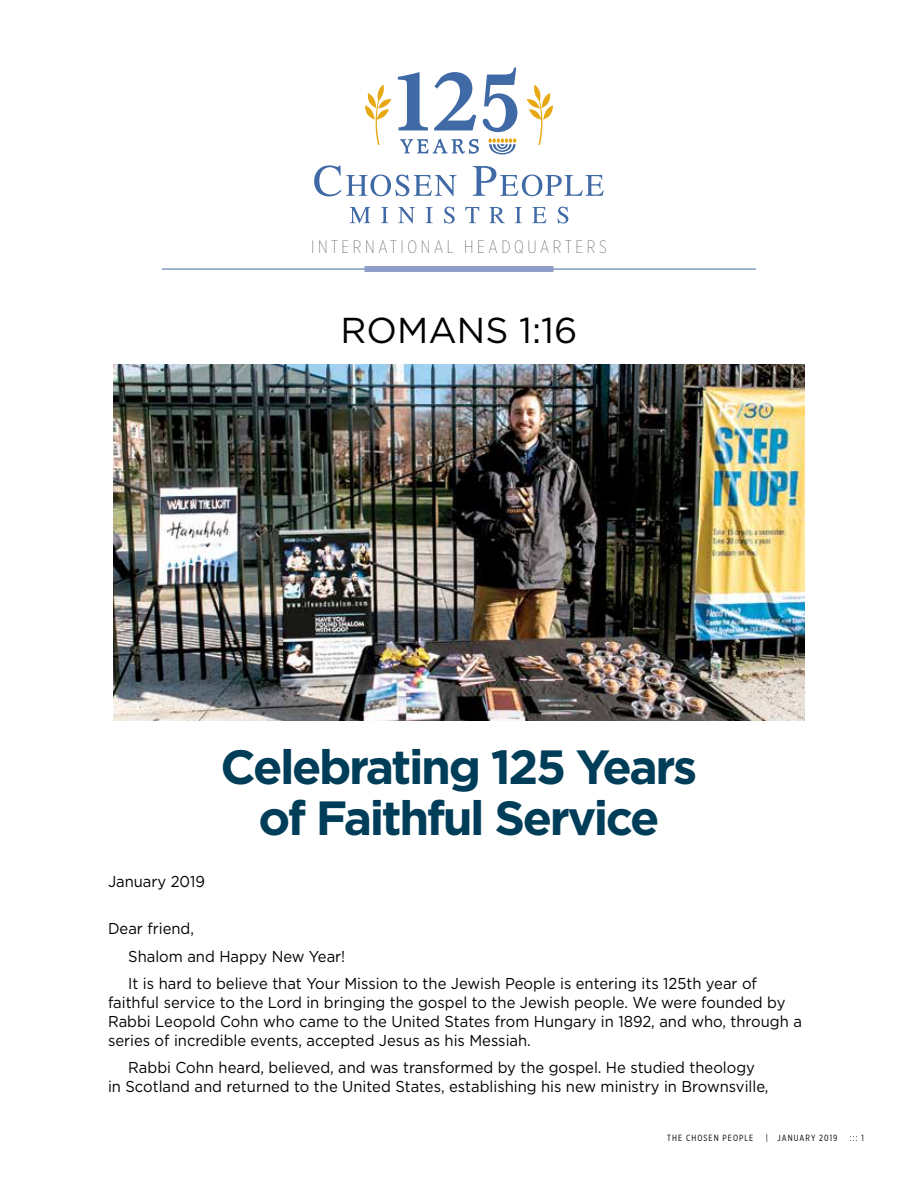
<style>
.page{position:relative;width:918px;height:1188px;background:#fff}
.page>*{position:absolute;margin:0;border:0;box-sizing:border-box;transform-origin:0 0}
.t1{font:700 48px/51px "Gotham";letter-spacing:-.05em;color:#003d58;text-align:center}
.t2{font:36px "Gotham";color:#000}
.t3{font:100 18px "Gotham X Narrow";letter-spacing:.2em;color:#414042}
.t4{font:15.75px/18.8px "Gotham";color:#000;scale:.94 1}
.t5{font:9px "Gotham X Narrow";letter-spacing:.12em;color:#000}
</style>
<div class="page">
<hr style="left:162px;top:269px;width:594px;height:1px;background:#406aa6">
<div style="left:364px;top:266px;width:190px;height:6px;background:#8f9dc6"></div>
<svg style="left:350px;top:207px;width:21px;height:16px"></svg>
<svg style="left:381px;top:207px;width:7px;height:16px"></svg>
<svg style="left:398px;top:207px;width:17px;height:16px"></svg>
<svg style="left:425px;top:207px;width:8px;height:16px"></svg>
<svg style="left:444px;top:207px;width:11px;height:17px"></svg>
<svg style="left:465px;top:207px;width:14px;height:16px"></svg>
<svg style="left:489px;top:207px;width:16px;height:16px"></svg>
<svg style="left:515px;top:207px;width:7px;height:16px"></svg>
<svg style="left:532px;top:207px;width:14px;height:16px"></svg>
<svg style="left:557px;top:207px;width:11px;height:17px"></svg>
<svg style="left:314px;top:165px;width:143px;height:31px"></svg>
<svg style="left:473px;top:166px;width:131px;height:30px"></svg>
<img style="left:113px;top:365px;width:692px;height:356px">
<svg style="left:488px;top:138px;width:28px;height:17px"></svg>
<svg style="left:365px;top:85px;width:26px;height:60px"></svg>
<svg style="left:527px;top:85px;width:26px;height:60px"></svg>
<svg style="left:398px;top:72px;width:30px;height:58px"></svg>
<svg style="left:434px;top:72px;width:42px;height:58px"></svg>
<svg style="left:483px;top:67px;width:34px;height:65px"></svg>
<svg style="left:400px;top:139px;width:79px;height:15px"></svg>
<p class="t3" style="left:311px;top:236px;width:297px">INTERNATIONAL HEADQUARTERS</p>
<h2 class="t2" style="left:341px;top:310px;width:238px">ROMANS 1:16</h2>
<h1 class="t1" style="left:221px;top:740px;width:478px">Celebrating 125 Years of Faithful Service</h1>
<p class="t4" style="left:108px;top:872px;width:105px">January 2019</p>
<p class="t4" style="left:128px;top:914px;width:670px;line-height:27.8px;text-indent:-20px">Dear friend,<br>Shalom and Happy New Year!<br>It is hard to believe that Your Mission to the Jewish People is entering its 125th year of</p>
<p class="t4" style="left:108px;top:993px;width:740px">faithful service to the Lord in bringing the gospel to the Jewish people. We were founded by<br>Rabbi Leopold Cohn who came to the United States from Hungary in 1892, and who, through a series of incredible events, accepted Jesus as his Messiah.</p>
<p class="t4" style="left:108px;top:1058px;width:704px;text-align:center">Rabbi Cohn heard, believed, and was transformed by the gospel. He studied theology<br>in Scotland and returned to the United States, establishing his new ministry in Brownsville,</p>
<p class="t5" style="left:667px;top:1133px;width:88px">THE CHOSEN PEOPLE</p>
<p class="t5" style="left:766px;top:1133px;width:73px">| JANUARY 2019</p>
<p class="t5" style="left:850px;top:1133px;width:16px">::: 1</p>
</div>
